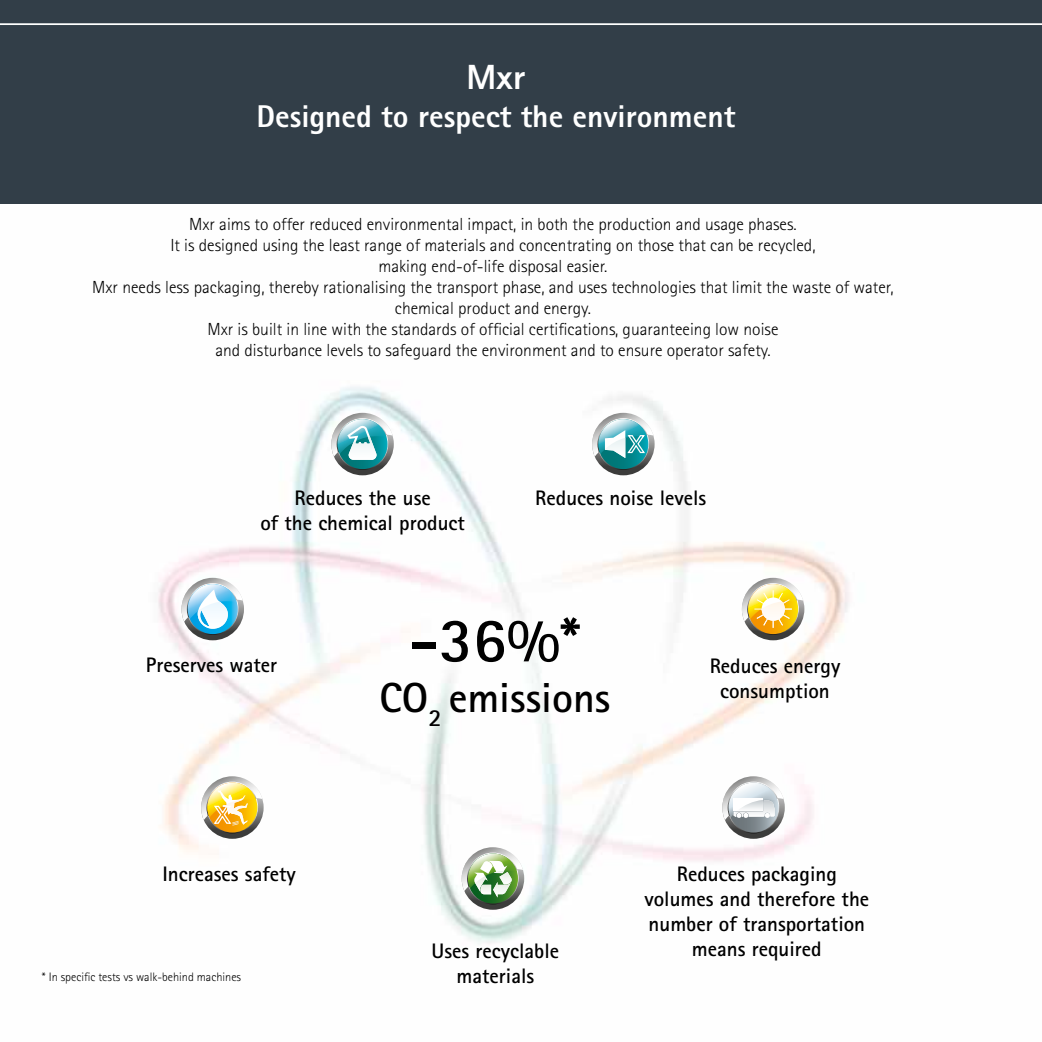
<style>
.page{position:relative;width:1042px;height:1042px;background:#fff}
.page>*{position:absolute;margin:0;border:0;box-sizing:border-box;transform-origin:0 0}
.t1{font:700 63px "Rotis Sans Serif";color:#000}
.t2{font:700 42px "Rotis Sans Serif";color:#000}
.t3{font:800 35px "Rotis Sans Serif";color:#fff}
.t4{font:800 31.5px "Rotis Sans Serif";color:#fff}
.t5{font:700 21px/25.2px "Rotis Sans Serif";color:#000;text-align:center}
.t6{font:300 17.5px/21px "Rotis Sans Serif";color:#000;text-align:center}
.t7{font:300 12.25px "Rotis Sans Serif";color:#000}
</style>
<div class="page">
<img style="left:158px;top:387px;width:691px;height:556px">
<div style="left:331px;top:413px;width:63px;height:62px;background:#3c3c3b;border-radius:31px"></div>
<svg style="left:331px;top:413px;width:62px;height:57px"></svg>
<div style="left:592px;top:413px;width:62px;height:62px;background:#3c3c3b;border-radius:31px"></div>
<svg style="left:592px;top:413px;width:61px;height:57px"></svg>
<svg style="left:462px;top:847px;width:62px;height:63px"></svg>
<svg style="left:462px;top:847px;width:61px;height:57px"></svg>
<div style="left:181px;top:578px;width:63px;height:62px;background:#3c3c3b;border-radius:31px"></div>
<svg style="left:181px;top:578px;width:62px;height:57px"></svg>
<div style="left:742px;top:578px;width:62px;height:62px;background:#3c3c3b;border-radius:31px"></div>
<svg style="left:742px;top:578px;width:61px;height:57px"></svg>
<svg style="left:722px;top:776px;width:63px;height:63px"></svg>
<svg style="left:722px;top:776px;width:61px;height:57px"></svg>
<svg style="left:201px;top:776px;width:63px;height:63px"></svg>
<svg style="left:201px;top:776px;width:61px;height:57px"></svg>
<div style="left:0;top:0;width:1042px;height:204px;background:#323e48"></div>
<h3 class="t3" style="left:466px;top:55px;width:60px">Mxr</h3>
<h3 class="t4" style="left:256px;top:96px;width:480px">Designed to respect the environment</h3>
<p class="t6" style="left:92px;top:214px;width:803px">Mxr aims to offer reduced environmental impact, in both the production and usage phases.<br>It is designed using the least range of materials and concentrating on those that can be recycled,<br>making end-of-life disposal easier.<br>Mxr needs less packaging, thereby rationalising the transport phase, and uses technologies that limit the waste of water, chemical product and energy.<br>Mxr is built in line with the standards of official certifications, guaranteeing low noise<br>and disturbance levels to safeguard the environment and to ensure operator safety.</p>
<p class="t5" style="left:260px;top:485px;width:206px">Reduces the use<br>of the chemical product</p>
<p class="t5" style="left:535px;top:485px;width:173px">Reduces noise levels</p>
<p class="t5" style="left:146px;top:652px;width:133px">Preserves water</p>
<p class="t5" style="left:162px;top:860px;width:135px">Increases safety</p>
<p class="t7" style="left:42px;top:970px;width:201px">* In specific tests vs walk-behind machines</p>
<h1 class="t1" style="left:410px;top:600px;width:172px">-36%*</h1>
<h2 class="t2" style="left:379px;top:671px;width:233px">CO<sub>2</sub> emissions</h2>
<p class="t5" style="left:709px;top:652px;width:132px">Reduces energy consumption</p>
<p class="t5" style="left:644px;top:860px;width:226px">Reduces packaging volumes and therefore the number of transportation</p>
<p class="t5" style="left:432px;top:937px;width:129px">Uses recyclable</p>
<p class="t5" style="left:692px;top:936px;width:131px">means required</p>
<p class="t5" style="left:456px;top:962px;width:79px">materials</p>
</div>
